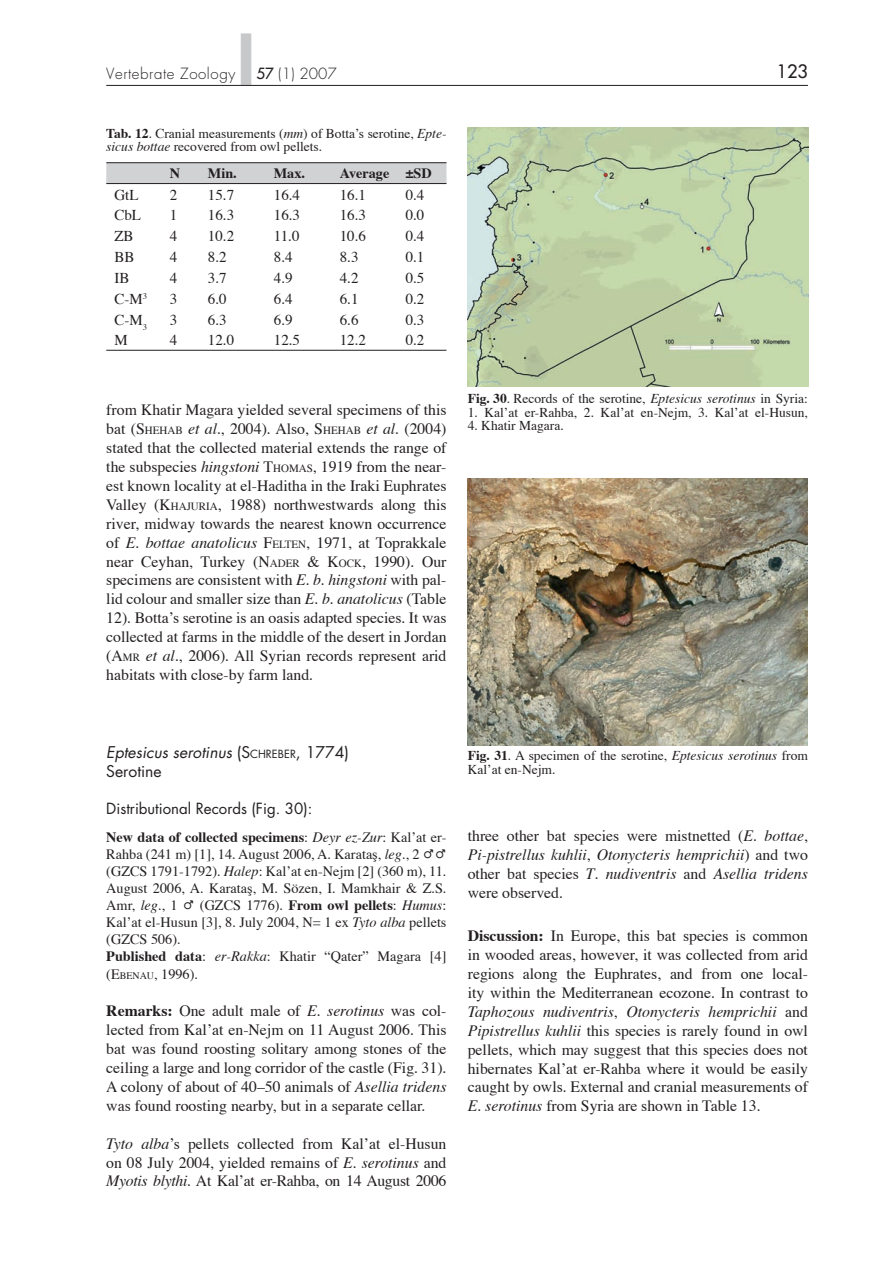
<style>
.page{position:relative;width:893px;height:1263px;background:#fff}
.page>*{position:absolute;margin:0;border:0;box-sizing:border-box;transform-origin:0 0}
.t1{font:18px "Futura";color:#231f20}
.t2{font:15.75px/18.9px "Times";color:#231f20;text-align:justify}
.t3{font:italic 15.75px/18.9px "Futura";color:#231f20}
.t4{font:15px "Times";color:#231f20}
.t5{font:15px "Futura";color:#231f20}
.t6{font:300 15px "Futura";letter-spacing:.04em;color:#231f20}
.t7{font:14.25px/17.1px "Times";color:#231f20}
.t8{font:700 14.25px "Times";color:#231f20}
.t9{font:13.5px/13.5px "Times";color:#231f20}
.s1{color:#c7c8ca}
.s2{font-weight:400}
.s3{font-weight:700}
.s4{font-style:italic}
.s5{font-size:10.95px}
.s6{font-style:normal}
.s7{font-style:normal;font-size:10.95px}
.s8{font-family:"Quirks ICG"}
.s9{font-size:10.05px}
</style>
<div class="page">
<hr style="left:106px;top:85px;width:702px;height:1px;background:#231f20">
<div style="left:106px;top:163px;width:340px;height:20px;background:#d1d2d4"></div>
<hr style="left:106px;top:162px;width:340px;height:1px;background:#231f20">
<hr style="left:106px;top:183px;width:340px;height:1px;background:#231f20">
<hr style="left:106px;top:350px;width:292px;height:1px;background:#231f20">
<hr style="left:398px;top:350px;width:48px;height:1px;background:#231f20">
<img style="left:468px;top:128px;width:340px;height:259px">
<img style="left:468px;top:478px;width:340px;height:267px">
<p class="t6" style="left:106px;top:66px;width:232px">Vertebrate Zoology <span class="s1">■</span> <span class="s2">57</span> (1) 2007</p>
<p class="t9" style="left:106px;top:128px;width:342px"><span class="s3">Tab. 12</span>. Cranial measurements (<span class="s4">mm</span>) of Botta’s serotine, <span class="s4">Epte&shy;sicus bottae</span> recovered from owl pellets.</p>
<p class="t8" style="left:170px;top:168px;width:12px">N</p>
<p class="t8" style="left:208px;top:168px;width:30px">Min.</p>
<p class="t8" style="left:274px;top:168px;width:33px">Max.</p>
<p class="t8" style="left:340px;top:168px;width:93px">Average ±SD</p>
<p class="t4" style="left:114px;top:189px;width:26px">GtL</p>
<p class="t4" style="left:170px;top:189px;width:9px">2</p>
<p class="t4" style="left:208px;top:189px;width:28px">15.7</p>
<p class="t4" style="left:274px;top:189px;width:28px">16.4</p>
<p class="t4" style="left:340px;top:189px;width:28px">16.1</p>
<p class="t4" style="left:406px;top:189px;width:20px">0.4</p>
<p class="t4" style="left:114px;top:209px;width:28px">CbL</p>
<p class="t4" style="left:170px;top:209px;width:9px">1</p>
<p class="t4" style="left:208px;top:209px;width:28px">16.3</p>
<p class="t4" style="left:274px;top:209px;width:28px">16.3</p>
<p class="t4" style="left:340px;top:209px;width:28px">16.3</p>
<p class="t4" style="left:406px;top:209px;width:20px">0.0</p>
<p class="t4" style="left:114px;top:230px;width:21px">ZB</p>
<p class="t4" style="left:170px;top:230px;width:9px">4</p>
<p class="t4" style="left:208px;top:230px;width:28px">10.2</p>
<p class="t4" style="left:274px;top:230px;width:27px">11.0</p>
<p class="t4" style="left:340px;top:230px;width:28px">10.6</p>
<p class="t4" style="left:406px;top:230px;width:20px">0.4</p>
<p class="t4" style="left:114px;top:251px;width:22px">BB</p>
<p class="t4" style="left:170px;top:251px;width:9px">4</p>
<p class="t4" style="left:208px;top:251px;width:20px">8.2</p>
<p class="t4" style="left:274px;top:251px;width:20px">8.4</p>
<p class="t4" style="left:340px;top:251px;width:20px">8.3</p>
<p class="t4" style="left:406px;top:251px;width:20px">0.1</p>
<p class="t4" style="left:114px;top:272px;width:17px">IB</p>
<p class="t4" style="left:170px;top:272px;width:9px">4</p>
<p class="t4" style="left:208px;top:272px;width:20px">3.7</p>
<p class="t4" style="left:274px;top:272px;width:20px">4.9</p>
<p class="t4" style="left:340px;top:272px;width:20px">4.2</p>
<p class="t4" style="left:406px;top:272px;width:20px">0.5</p>
<p class="t4" style="left:114px;top:293px;width:34px">C-M<sup>3</sup></p>
<p class="t4" style="left:170px;top:293px;width:9px">3</p>
<p class="t4" style="left:208px;top:293px;width:20px">6.0</p>
<p class="t4" style="left:274px;top:293px;width:20px">6.4</p>
<p class="t4" style="left:340px;top:293px;width:20px">6.1</p>
<p class="t4" style="left:406px;top:293px;width:20px">0.2</p>
<p class="t4" style="left:114px;top:313px;width:34px">C-M<sub>3</sub></p>
<p class="t4" style="left:170px;top:313px;width:9px">3</p>
<p class="t4" style="left:208px;top:313px;width:20px">6.3</p>
<p class="t4" style="left:274px;top:313px;width:20px">6.9</p>
<p class="t4" style="left:340px;top:313px;width:20px">6.6</p>
<p class="t4" style="left:406px;top:313px;width:20px">0.3</p>
<p class="t4" style="left:114px;top:334px;width:15px">M</p>
<p class="t4" style="left:170px;top:334px;width:9px">4</p>
<p class="t4" style="left:208px;top:334px;width:28px">12.0</p>
<p class="t4" style="left:274px;top:334px;width:28px">12.5</p>
<p class="t4" style="left:340px;top:334px;width:28px">12.2</p>
<p class="t4" style="left:406px;top:334px;width:20px">0.2</p>
<p class="t2" style="left:106px;top:402px;width:342px">from Khatir Magara yielded several specimens of this bat (S<span class="s5">HEHAB</span> <span class="s4">et al</span>., 2004). Also, S<span class="s5">HEHAB</span> <span class="s4">et al</span>. (2004) stated that the collected material extends the range of the subspecies <span class="s4">hingstoni</span> T<span class="s5">HOMAS</span>, 1919 from the near&shy;est known locality at el-Haditha in the Iraki Euphrates Valley (K<span class="s5">HAJURIA</span>, 1988) northwestwards along this river, midway towards the nearest known occurrence of <span class="s4">E</span>. <span class="s4">bottae anatolicus</span> F<span class="s5">ELTEN</span>, 1971, at Toprakkale near Ceyhan, Turkey (N<span class="s5">ADER</span> &amp; K<span class="s5">OCK</span>, 1990). Our specimens are consistent with <span class="s4">E. b</span>. <span class="s4">hingstoni</span> with pal&shy;lid colour and smaller size than <span class="s4">E. b</span>. <span class="s4">anatolicus</span> (Table 12). Botta’s serotine is an oasis adapted species. It was collected at farms in the middle of the desert in Jordan (A<span class="s5">MR</span> <span class="s4">et al</span>., 2006). All Syrian records represent arid habitats with close-by farm land.</p>
<p class="t1" style="left:777px;top:62px;width:33px">123</p>
<p class="t9" style="left:468px;top:393px;width:342px"><span class="s3">Fig. 30</span>. Records of the serotine, <span class="s4">Eptesicus serotinus</span> in Syria:</p>
<p class="t9" style="left:468px;top:406px;width:342px">1. Kal’at er-Rahba, 2. Kal’at en-Nejm, 3. Kal’at el-Husun,</p>
<p class="t9" style="left:468px;top:420px;width:97px">4. Khatir Magara.</p>
<p class="t3" style="left:106px;top:744px;width:244px">Eptesicus serotinus <span class="s6">(S</span><span class="s7">CHREBER</span><span class="s6">, 1774)<br>Serotine</span></p>
<p class="t5" style="left:106px;top:802px;width:208px">Distributional Records (Fig. 30):</p>
<p class="t7" style="left:106px;top:829px;width:342px"><span class="s3">New data of collected specimens</span>: <span class="s4">Deyr ez-Zur</span>: Kal’at er-Rahba (241 m) [1], 14. August 2006, A. Karataş, <span class="s4">leg</span>., 2 <span class="s8">PP </span>(GZCS 1791-1792). <span class="s4">Halep</span>: Kal’at en-Nejm [2] (360 m), 11.<br>August 2006, A. Karataş, M. Sözen, I. Mamkhair &amp; Z.S.<br>Amr, <span class="s4">leg</span>., 1 <span class="s8">P</span> (GZCS 1776). <span class="s3">From owl pellets</span>: <span class="s4">Humus</span>:<br>Kal’at el-Husun [3], 8. July 2004, N= 1 ex <span class="s4">Tyto alba</span> pellets (GZCS 506).<br><span class="s3">Published data</span>: <span class="s4">er-Rakka</span>: Khatir “Qater” Magara [4] (E<span class="s9">BENAU</span>, 1996).</p>
<p class="t2" style="left:106px;top:1003px;width:342px"><span class="s3">Remarks:</span> One adult male of <span class="s4">E</span>. <span class="s4">serotinus</span> was col&shy;lected from Kal’at en-Nejm on 11 August 2006. This bat was found roosting solitary among stones of the ceiling a large and long corridor of the castle (Fig. 31).<br>A colony of about of 40–50 animals of <span class="s4">Asellia tridens </span>was found roosting nearby, but in a separate cellar.</p>
<p class="t2" style="left:106px;top:1135px;width:342px"><span class="s4">Tyto alba</span>’s pellets collected from Kal’at el-Husun on 08 July 2004, yielded remains of <span class="s4">E</span>. <span class="s4">serotinus</span> and <span class="s4">Myotis blythi.</span> At Kal’at er-Rahba, on 14 August 2006</p>
<p class="t9" style="left:468px;top:750px;width:342px"><span class="s3">Fig. 31</span>. A specimen of the serotine, <span class="s4">Eptesicus serotinus</span> from<br>Kal’at en-Nejm.</p>
<p class="t2" style="left:468px;top:828px;width:342px">three other bat species were mistnetted (<span class="s4">E. bottae</span>, <span class="s4">Pi-pistrellus kuhlii</span>, <span class="s4">Otonycteris hemprichii</span>) and two other bat species <span class="s4">T</span>. <span class="s4">nudiventris</span> and <span class="s4">Asellia tridens </span>were observed.</p>
<p class="t2" style="left:468px;top:928px;width:342px"><span class="s3">Discussion:</span> In Europe, this bat species is common in wooded areas, however, it was collected from arid regions along the Euphrates, and from one local&shy;ity within the Mediterranean ecozone. In contrast to <span class="s4">Taphozous nudiventris</span>, <span class="s4">Otonycteris hemprichii</span> and <span class="s4">Pipistrellus kuhlii</span> this species is rarely found in owl pellets, which may suggest that this species does not hibernates Kal’at er-Rahba where it would be easily caught by owls. External and cranial measurements of <span class="s4">E</span>. <span class="s4">serotinus</span> from Syria are shown in Table 13.</p>
</div>
